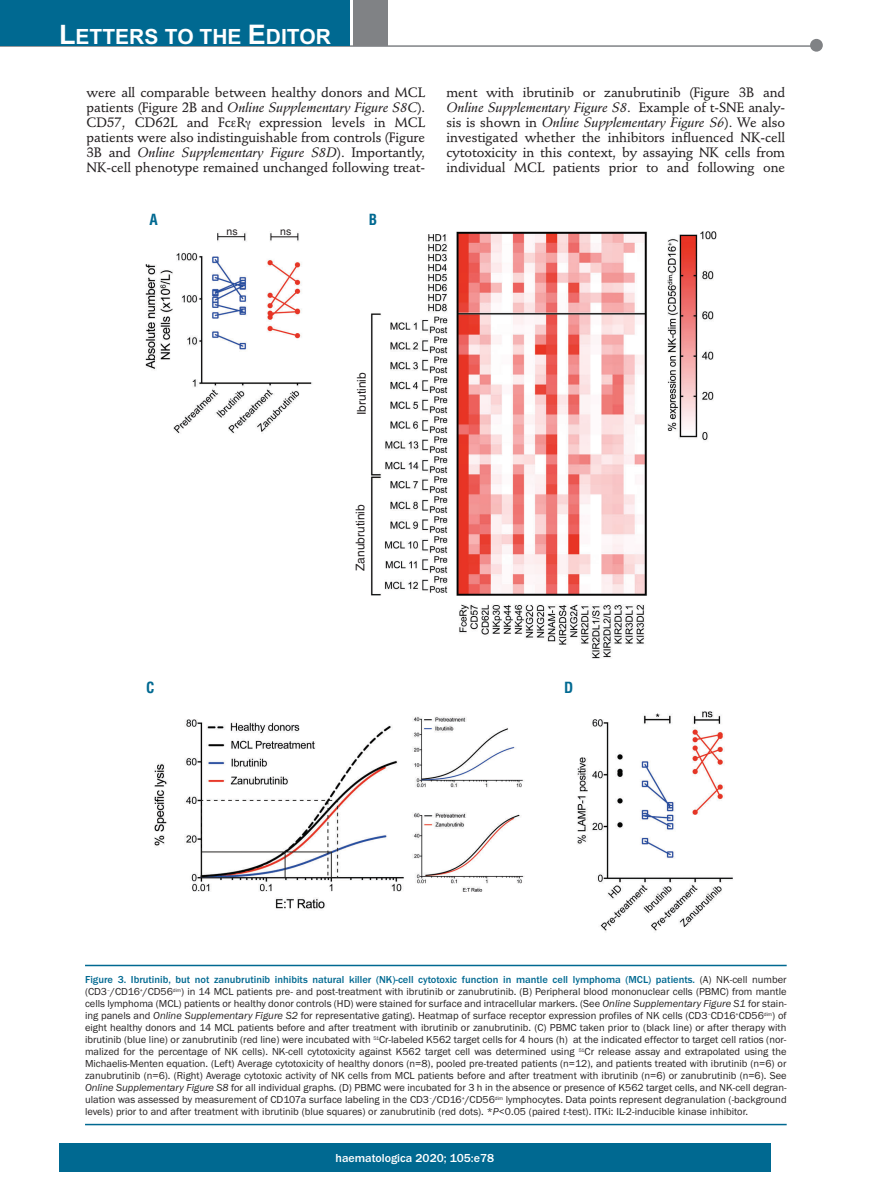
<style>
.page{position:relative;width:893px;height:1191px;background:#fff}
.page>*{position:absolute;margin:0;border:0;box-sizing:border-box;transform-origin:0 0}
.t1{font:700 21px "Arial";color:#fff}
.t2{font:700 condensed 15px "Helvetica";color:#006991}
.t3{font:500 13.5px/15px "Stempel Schneidler";letter-spacing:-.005em;color:#231f20}
.t4{font:italic 13.5px/15px "Stempel Schneidler Med";letter-spacing:-.005em;color:#231f20}
.t5{font:500 12px "Franklin Gothic";color:#fff}
.t6{font:12px "Helvetica";color:#231f20}
.t7{font:10.5px/12px "Franklin Gothic";color:#231f20;text-align:justify}
.t8{font:10.5px "Helvetica";color:#231f20}
.s1{font-size:27px}
.s2{font-family:"Stempel Schneidler";font-weight:500;font-style:normal}
.s3{font-weight:500;color:#006991}
.s4{font-style:italic}
</style>
<div class="page">
<div style="left:59px;top:1143px;width:712px;height:28px;background:#006991"></div>
<hr style="left:0;top:45px;width:820px;height:2px;background:#808285">
<div style="left:810px;top:39px;width:13px;height:13px;background:#808285;border-radius:50%"></div>
<div style="left:354px;top:0;width:34px;height:45px;background:#808285"></div>
<div style="left:0;top:0;width:350px;height:45px;background:#006991"></div>
<img style="left:145px;top:231px;width:588px;height:700px">
<hr style="left:85px;top:964px;width:702px;height:2px;background:#006991">
<hr style="left:85px;top:1123px;width:702px;height:2px;background:#006991">
<h1 class="t1" style="left:59px;top:25px;width:273px"><span class="s1">L</span>ETTERS TO THE <span class="s1">E</span>DITOR</h1>
<p class="t3" style="left:87px;top:86px;width:340px">were all comparable between healthy donors and MCL</p>
<p class="t4" style="left:87px;top:101px;width:340px"><span class="s2">patients (Figure 2B and</span> Online Supplementary Figure S8C<span class="s2">).</span></p>
<p class="t3" style="left:87px;top:116px;width:340px">CD57, CD62L and Fc R expression levels in MCL patients were also indistinguishable from controls (Figure</p>
<p class="t4" style="left:87px;top:146px;width:340px"><span class="s2">3B and</span> Online Supplementary Figure S8D<span class="s2">). Importantly,</span></p>
<p class="t3" style="left:87px;top:161px;width:340px">NK-cell phenotype remained unchanged following treat-</p>
<h2 class="t2" style="left:150px;top:211px;width:10px">A</h2>
<h2 class="t2" style="left:369px;top:211px;width:10px">B</h2>
<p class="t8" style="left:227px;top:225px;width:13px">ns</p>
<p class="t8" style="left:280px;top:225px;width:13px">ns</p>
<p class="t3" style="left:446px;top:86px;width:340px">ment with ibrutinib or zanubrutinib (Figure 3B and</p>
<p class="t4" style="left:446px;top:101px;width:340px">Online Supplementary Figure S8<span class="s2">. Example of t-SNE analy&shy;sis is shown in</span> Online Supplementary Figure S6<span class="s2">). We also</span></p>
<p class="t3" style="left:446px;top:131px;width:340px;text-align:justify">investigated whether the inhibitors influenced NK-cell cytotoxicity in this context, by assaying NK cells from individual MCL patients prior to and following one</p>
<p class="t6" style="left:355px;top:415px;width:44px;rotate:-90deg">Ibrutinib</p>
<p class="t6" style="left:353px;top:571px;width:68px;rotate:-90deg">Zanubrutinib</p>
<h2 class="t2" style="left:146px;top:679px;width:10px">C</h2>
<h2 class="t2" style="left:564px;top:679px;width:11px">D</h2>
<p class="t7" style="left:85px;top:973px;width:703px"><span class="s3">Figure 3. Ibrutinib, but not zanubrutinib inhibits natural killer (NK)-cell cytotoxic function in mantle cell lymphoma (MCL) patients.</span> (A) NK-cell number (CD3<sup>–</sup>/CD16<sup>+</sup>/CD56<sup>dim</sup>) in 14 MCL patients pre- and post-treatment with ibrutinib or zanubrutinib. (B) Peripheral blood mononuclear cells (PBMC) from mantle cells lymphoma (MCL) patients or healthy donor controls (HD) were stained for surface and intracellular markers. (See <span class="s4">Online Supplementary Figure S1</span> for stain&shy;ing panels and <span class="s4">Online Supplementary Figure S2</span> for representative gating). Heatmap of surface receptor expression profiles of NK cells (CD3<sup>–</sup>CD16<sup>+</sup>CD56<sup>dim</sup>) of eight healthy donors and 14 MCL patients before and after treatment with ibrutinib or zanubrutinib. (C) PBMC taken prior to (black line) or after therapy with ibrutinib (blue line) or zanubrutinib (red line) were incubated with <sup>51</sup>Cr-labeled K562 target cells for 4 hours (h) at the indicated effector to target cell ratios (nor&shy;malized for the percentage of NK cells). NK-cell cytotoxicity against K562 target cell was determined using <sup>51</sup>Cr release assay and extrapolated using the Michaelis-Menten equation. (Left) Average cytotoxicity of healthy donors (n=8), pooled pre-treated patients (n=12), and patients treated with ibrutinib (n=6) or zanubrutinib (n=6). (Right) Average cytotoxic activity of NK cells from MCL patients before and after treatment with ibrutinib (n=6) or zanubrutinib (n=6). See <span class="s4">Online Supplementary Figure S8</span> for all individual graphs. (D) PBMC were incubated for 3 h in the absence or presence of K562 target cells, and NK-cell degran&shy;ulation was assessed by measurement of CD107a surface labeling in the CD3<sup>–</sup>/CD16<sup>+</sup>/CD56<sup>dim</sup> lymphocytes. Data points represent degranulation (-background levels) prior to and after treatment with ibrutinib (blue squares) or zanubrutinib (red dots). *<span class="s4">P</span>&lt;0.05 (paired <span class="s4">t</span>-test). ITKi: IL-2-inducible kinase inhibitor.</p>
<p class="t5" style="left:336px;top:1150px;width:160px">haematologica 2020; 105:e78</p>
</div>
